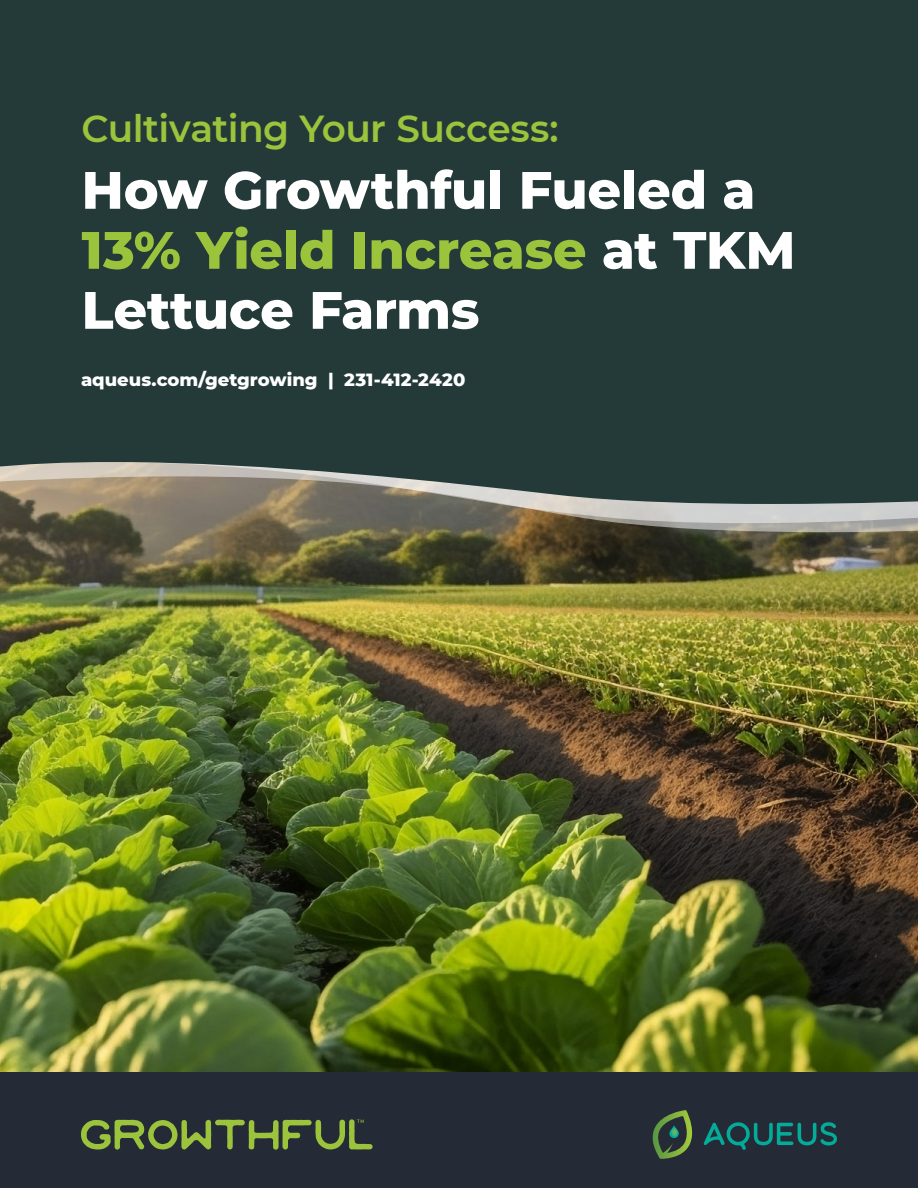
<style>
.page{position:relative;width:918px;height:1188px;background:#fff}
.page>*{position:absolute;margin:0;border:0;box-sizing:border-box;transform-origin:0 0}
.t1{font:800 52.5px/60px "Montserrat";letter-spacing:-.005em;color:#fff}
.t2{font:600 37.5px "Montserrat";letter-spacing:-.01em;color:#9bc33c}
.t3{font:800 18px "Montserrat";color:#fff}
.s1{color:#9bc33c}
</style>
<div class="page">
<img style="left:0;top:532px;width:918px;height:540px">
<svg style="left:0;top:523px;width:918px;height:9px;background:#736e5c"></svg>
<svg style="left:0;top:504px;width:918px;height:19px;background:#969184"></svg>
<svg style="left:0;top:428px;width:918px;height:76px;background:#485650"></svg>
<div style="left:0;top:0;width:918px;height:428px;background:#243a38"></div>
<div style="left:0;top:1072px;width:918px;height:116px;background:#242b36"></div>
<svg style="left:704px;top:1122px;width:133px;height:28px"></svg>
<svg style="left:652px;top:1110px;width:40px;height:49px"></svg>
<svg style="left:81px;top:1119px;width:292px;height:31px"></svg>
<p class="t2" style="left:82px;top:103px;width:478px">Cultivating Your Success:</p>
<p class="t1" style="left:82px;top:157px;width:715px">How Growthful Fueled a<br><span class="s1">13% Yield Increase</span> at TKM<br>Lettuce Farms</p>
<p class="t3" style="left:81px;top:366px;width:386px">aqueus.com/getgrowing | 231-412-2420</p>
</div>
